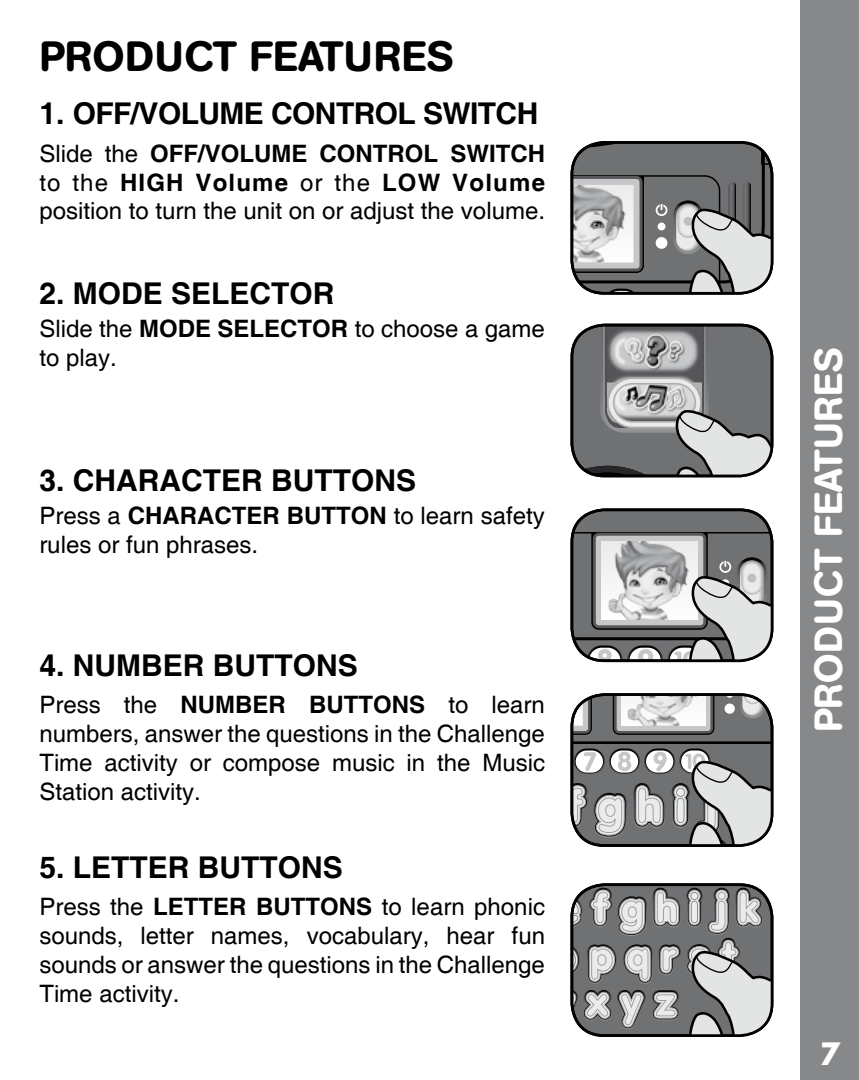
<style>
.page{position:relative;width:859px;height:1080px;background:#fff}
.page>*{position:absolute;margin:0;border:0;box-sizing:border-box;transform-origin:0 0}
.t1{font:500 42px "AG Book Rounded";color:#000}
.t2{font:500 39px "AG Book Rounded";letter-spacing:.02em;color:#fff}
.t3{font:700 30px "Helvetica";color:#000}
.t4{font:700 30px "Helvetica";letter-spacing:-.02em;color:#000}
.t5{font:700 30px "Futura";color:#fff}
.t6{font:24px/28.8px "Helvetica";color:#000;text-align:justify}
.t7{font:700 24px "Helvetica";color:#000}
.s1{font-weight:400}
.s2{font-weight:700}
</style>
<div class="page">
<div style="left:800px;top:0;width:59px;height:1080px;background:#87888a"></div>
<svg style="left:572px;top:325px;width:200px;height:151px;background:#8d8e8f"></svg>
<div style="left:570px;top:324px;width:203px;height:153px;border:3px solid #000;border-radius:32px"></div>
<svg style="left:573px;top:142px;width:199px;height:149px;background:#8e8f90"></svg>
<div style="left:570px;top:141px;width:203px;height:154px;border:3px solid #000;border-radius:32px"></div>
<svg style="left:574px;top:510px;width:198px;height:151px;background:#9b9c9d"></svg>
<div style="left:570px;top:508px;width:203px;height:154px;border:3px solid #000;border-radius:32px"></div>
<svg style="left:574px;top:885px;width:198px;height:151px;background:#929395"></svg>
<div style="left:570px;top:883px;width:203px;height:154px;border:3px solid #000;border-radius:32px"></div>
<svg style="left:574px;top:695px;width:198px;height:151px;background:#98999a"></svg>
<div style="left:570px;top:693px;width:203px;height:154px;border:3px solid #000;border-radius:32px"></div>
<h1 class="t1" style="left:39px;top:32px;width:55px">PRODUCT</h1>
<h1 class="t1" style="left:249px;top:32px;width:98px">FEATUR</h1>
<h1 class="t1" style="left:402px;top:32px;width:53px">ES</h1>
<p class="t4" style="left:39px;top:96px;width:275px">1. OFF/VOLUME CONTRO</p>
<p class="t3" style="left:398px;top:96px;width:142px">L SWITCH</p>
<p class="t7" style="left:39px;top:139px;width:316px"><span class="s1">Slide the</span> OFF/VOLUME CONTRO</p>
<p class="t7" style="left:424px;top:139px;width:43px">L SWIT</p>
<p class="t6" style="left:39px;top:140px;width:507px;text-indent:471px"><span class="s2">CH </span>to the <span class="s2">HIGH VOLUME</span> or the <span class="s2">LOW VOLUME </span>position to turn the unit on or adjust the volume.</p>
<p class="t3" style="left:39px;top:275px;width:56px">2. MODE</p>
<p class="t3" style="left:171px;top:275px;width:122px">SELECTOR</p>
<p class="t6" style="left:39px;top:315px;width:119px">Slide the <span class="s2">MODE</span></p>
<p class="t7" style="left:218px;top:314px;width:98px">SELECTOR</p>
<p class="t6" style="left:355px;top:315px;width:192px">to choose a game</p>
<p class="t6" style="left:39px;top:344px;width:79px">to play.</p>
<p class="t3" style="left:39px;top:462px;width:376px">3. CHARACTER BUTTONS</p>
<p class="t6" style="left:39px;top:502px;width:507px">Press a <span class="s2">CHARACTER BUTTON</span> to learn safety rules or fun phrases.</p>
<p class="t3" style="left:39px;top:647px;width:318px">4. NUMBER BUTTONS</p>
<p class="t6" style="left:39px;top:691px;width:507px">Press the <span class="s2">NUMBER BUTTONS</span> to learn numbers, answer the questions in the Challenge Time activity or compose music in the Music Station activity.</p>
<p class="t3" style="left:39px;top:849px;width:303px">5. LETTER BUTTONS</p>
<p class="t6" style="left:39px;top:893px;width:507px">Press the <span class="s2">LETTER BUTTONS</span> to learn phonic sounds, letter names, vocabulary, hear fun sounds or answer the questions in the Challenge Time activity.</p>
<h2 class="t2" style="left:806px;top:732px;width:383px;rotate:-90deg">Product Features</h2>
<p class="t5" style="left:820px;top:1034px;width:22px">7</p>
</div>
